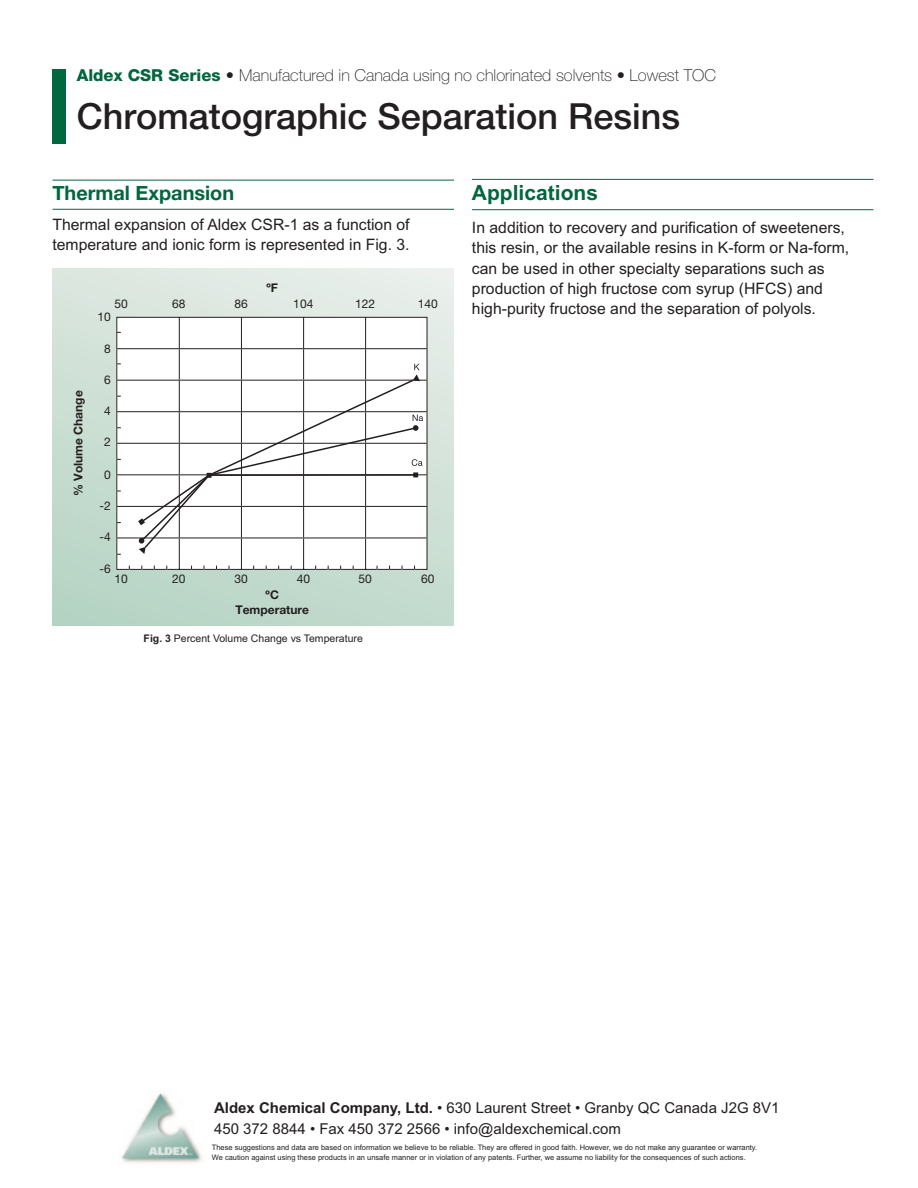
<style>
.page{position:relative;width:918px;height:1188px;background:#fff}
.page>*{position:absolute;margin:0;border:0;box-sizing:border-box;transform-origin:0 0}
.t1{font:500 36px "Helvetica ISVT";color:#231f20}
.t2{font:700 21px "Arial";color:#00673e}
.t3{font:700 19.8px "Helvetica Neue";color:#00673e}
.t4{font:100 16.5px "Helvetica ISVT";color:#231f20}
.t5{font:15.75px/20.2px "Arial";color:#231f20}
.t6{font:15px "Arial";color:#231f20}
.t7{font:12px "Helvetica ISVT";color:#231f20}
.t8{font:700 12px/14.4px "Helvetica ISVT";color:#231f20;text-align:center}
.t9{font:10.5px "Arial";color:#231f20}
.t10{font:7.5px/10.5px "Arial";color:#231f20}
.s1{font-weight:800;color:#00673e}
.s2{font-weight:800}
.s3{font-weight:700}
</style>
<div class="page">
<hr style="left:52px;top:180px;width:402px;height:1px;background:#00673e">
<hr style="left:52px;top:209px;width:402px;height:1px;background:#00673e">
<hr style="left:472px;top:179px;width:402px;height:1px;background:#00673e">
<hr style="left:472px;top:209px;width:402px;height:1px;background:#00673e">
<div style="left:52px;top:70px;width:14px;height:74px;background:#00673e"></div>
<div style="left:52px;top:269px;width:402px;height:357px;background:linear-gradient(to bottom,#e2eae4,#b9d5c7)"></div>
<svg style="left:116px;top:317px;width:312px;height:253px"></svg>
<hr style="left:117px;top:411px;width:310px;height:1px;background:#231f20">
<hr style="left:117px;top:348px;width:310px;height:1px;background:#231f20">
<hr style="left:117px;top:380px;width:310px;height:1px;background:#231f20">
<hr style="left:117px;top:474px;width:310px;height:1px;background:#231f20">
<hr style="left:117px;top:443px;width:310px;height:1px;background:#231f20">
<hr style="left:117px;top:506px;width:310px;height:1px;background:#231f20">
<hr style="left:117px;top:538px;width:310px;height:1px;background:#231f20">
<svg style="left:143px;top:378px;width:272px;height:28px"></svg>
<svg style="left:411px;top:361px;width:16px;height:20px"></svg>
<svg style="left:138px;top:406px;width:289px;height:148px"></svg>
<img style="left:121px;top:1093px;width:81px;height:70px">
<p class="t4" style="left:77px;top:69px;width:641px"><span class="s1">Aldex CSR Series</span> <span class="s2">•</span> Manufactured in Canada using no chlorinated solvents • Lowest TOC</p>
<p class="t1" style="left:77px;top:103px;width:605px">Chromatographic Separation Resins</p>
<p class="t3" style="left:52px;top:181px;width:183px">Thermal Expansion</p>
<p class="t5" style="left:52px;top:216px;width:359px">Thermal expansion of Aldex CSR-1 as a function of temperature and ionic form is represented in Fig. 3.</p>
<p class="t8" style="left:266px;top:282px;width:13px">ºF</p>
<p class="t7" style="left:114px;top:296px;width:15px">50</p>
<p class="t7" style="left:172px;top:296px;width:15px">68</p>
<p class="t7" style="left:234px;top:296px;width:15px">86</p>
<p class="t7" style="left:293px;top:296px;width:22px">104</p>
<p class="t7" style="left:355px;top:296px;width:22px">122</p>
<p class="t7" style="left:418px;top:296px;width:22px">140</p>
<p class="t7" style="left:98px;top:310px;width:15px">10</p>
<p class="t7" style="left:104px;top:341px;width:8px">8</p>
<p class="t8" style="left:72px;top:496px;width:107px;rotate:-90deg">% Volume Change</p>
<p class="t7" style="left:104px;top:373px;width:8px">6</p>
<p class="t7" style="left:104px;top:404px;width:8px">4</p>
<p class="t7" style="left:104px;top:435px;width:8px">2</p>
<p class="t7" style="left:104px;top:467px;width:8px">0</p>
<p class="t7" style="left:100px;top:499px;width:13px">-2</p>
<p class="t7" style="left:100px;top:530px;width:13px">-4</p>
<p class="t7" style="left:100px;top:562px;width:13px">-6</p>
<p class="t7" style="left:114px;top:572px;width:15px">10</p>
<p class="t7" style="left:172px;top:572px;width:15px">20</p>
<p class="t7" style="left:234px;top:572px;width:15px">30</p>
<p class="t7" style="left:297px;top:572px;width:15px">40</p>
<p class="t7" style="left:358px;top:572px;width:15px">50</p>
<p class="t7" style="left:421px;top:572px;width:15px">60</p>
<p class="t8" style="left:235px;top:589px;width:75px">ºC<br>Temperature</p>
<p class="t9" style="left:144px;top:635px;width:221px"><span class="s3">Fig. 3</span> Percent Volume Change vs Temperature</p>
<p class="t2" style="left:472px;top:185px;width:128px">Applications</p>
<p class="t5" style="left:472px;top:219px;width:379px">In addition to recovery and purification of sweeteners, this resin, or the available resins in K-form or Na-form, can be used in other specialty separations such as production of high fructose com syrup (HFCS) and high-purity fructose and the separation of polyols.</p>
<p class="t6" style="left:214px;top:1103px;width:567px"><span class="s3">Aldex Chemical Company, Ltd.</span> • 630 Laurent Street • Granby QC Canada J2G 8V1</p>
<p class="t6" style="left:214px;top:1124px;width:408px">450 372 8844 • Fax 450 372 2566 • info@aldexchemical.com</p>
<p class="t10" style="left:212px;top:1143px;width:547px">These suggestions and data are based on information we believe to be reliable. They are offered in good faith. However, we do not make any guarantee or warranty.<br>We caution against using these products in an unsafe manner or in violation of any patents. Further, we assume no liability for the consequences of such actions.</p>
</div>
